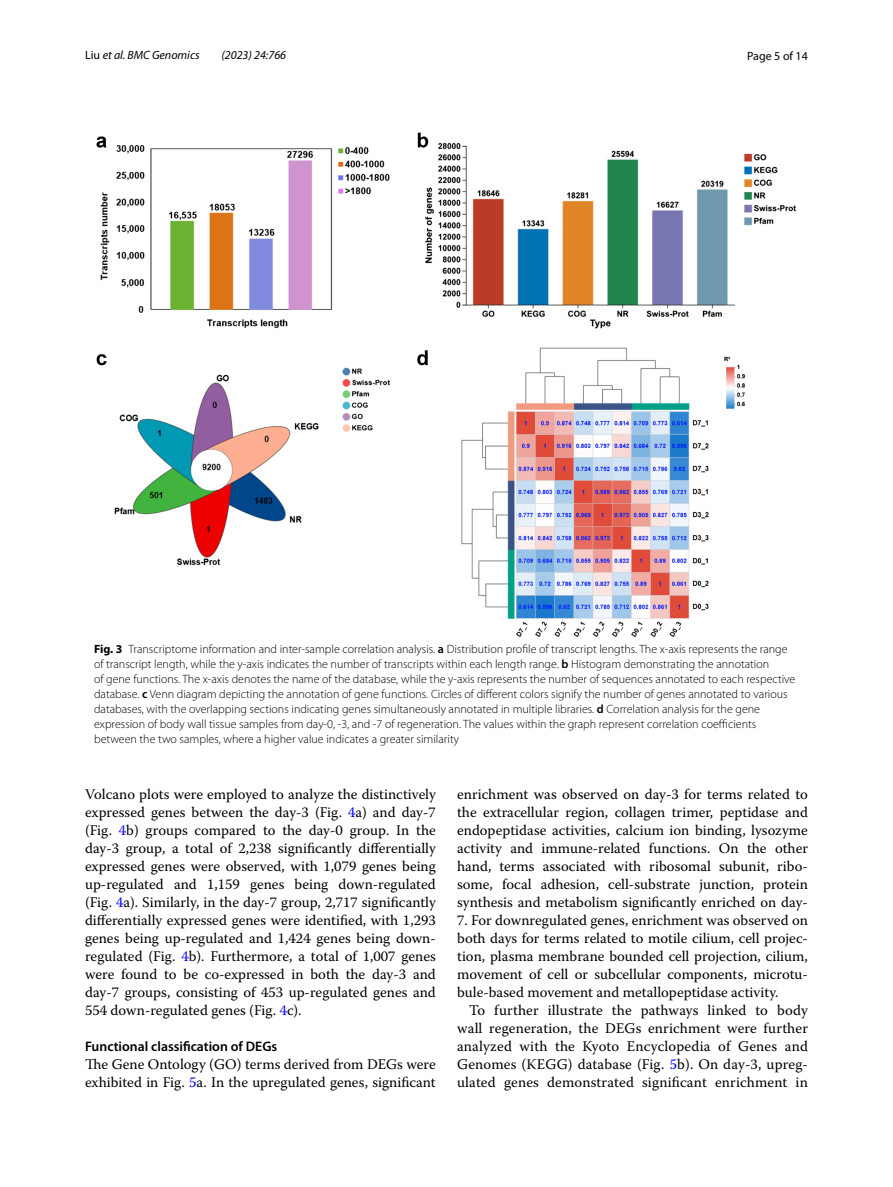
<style>
.page{position:relative;width:893px;height:1187px;background:#fff}
.page>*{position:absolute;margin:0;border:0;box-sizing:border-box;transform-origin:0 0}
.t1{font:14.7px/18px "Warnock Pro";color:#000;text-align:justify}
.t2{font:600 13.8px "Myriad Pro";color:#000}
.t3{font:300 12px/15px "Myriad Pro";color:#000}
.t4{font:italic 12px "Myriad Pro";color:#000}
.t5{font:12px "Myriad Pro";color:#000}
.s1{font-style:normal}
.s2{font-weight:700}
.s3{font-weight:600}
.s4{color:#00f}
</style>
<div class="page">
<img style="left:96px;top:133px;width:700px;height:504px">
<p class="t4" style="left:85px;top:48px;width:116px"><span class="s1">Liu</span> et al. BMC Genomics</p>
<p class="t4" style="left:221px;top:48px;width:66px">(2023) 24:766</p>
<p class="t5" style="left:747px;top:48px;width:62px">Page 5 of 14</p>
<p class="t3" style="left:94px;top:641px;width:703px"><span class="s2">Fig. 3</span> Transcriptome information and inter-sample correlation analysis. <span class="s3">a</span> Distribution profile of transcript lengths. The x-axis represents the range of transcript length, while the y-axis indicates the number of transcripts within each length range. <span class="s3">b</span> Histogram demonstrating the annotation<br>of gene functions. The x-axis denotes the name of the database, while the y-axis represents the number of sequences annotated to each respective database. <span class="s3">c</span> Venn diagram depicting the annotation of gene functions. Circles of different colors signify the number of genes annotated to various databases, with the overlapping sections indicating genes simultaneously annotated in multiple libraries. <span class="s3">d</span> Correlation analysis for the gene expression of body wall tissue samples from day-0, -3, and -7 of regeneration. The values within the graph represent correlation coefficients between the two samples, where a higher value indicates a greater similarity</p>
<p class="t1" style="left:85px;top:785px;width:352px">Volcano plots were employed to analyze the distinctively expressed genes between the day-3 (Fig. <span class="s4">4</span>a) and day-7 (Fig. <span class="s4">4</span>b) groups compared to the day-0 group. In the day-3 group, a total of 2,238 significantly differentially expressed genes were observed, with 1,079 genes being up-regulated and 1,159 genes being down-regulated (Fig. <span class="s4">4</span>a). Similarly, in the day-7 group, 2,717 significantly differentially expressed genes were identified, with 1,293 genes being up-regulated and 1,424 genes being down&shy;regulated (Fig. <span class="s4">4</span>b). Furthermore, a total of 1,007 genes were found to be co-expressed in both the day-3 and day-7 groups, consisting of 453 up-regulated genes and 554 down-regulated genes (Fig. <span class="s4">4</span>c).</p>
<p class="t2" style="left:85px;top:1037px;width:194px">Functional classification of DEGs</p>
<p class="t1" style="left:85px;top:1055px;width:352px">The Gene Ontology (GO) terms derived from DEGs were exhibited in Fig. <span class="s4">5</span>a. In the upregulated genes, significant</p>
<p class="t1" style="left:457px;top:785px;width:352px">enrichment was observed on day-3 for terms related to the extracellular region, collagen trimer, peptidase and endopeptidase activities, calcium ion binding, lysozyme activity and immune-related functions. On the other hand, terms associated with ribosomal subunit, ribo&shy;some, focal adhesion, cell-substrate junction, protein synthesis and metabolism significantly enriched on day-</p>
<p class="t1" style="left:457px;top:911px;width:352px">7. For downregulated genes, enrichment was observed on both days for terms related to motile cilium, cell projec&shy;tion, plasma membrane bounded cell projection, cilium, movement of cell or subcellular components, microtu&shy;bule-based movement and metallopeptidase activity.</p>
<p class="t1" style="left:457px;top:1001px;width:352px;text-indent:12px">To further illustrate the pathways linked to body wall regeneration, the DEGs enrichment were further analyzed with the Kyoto Encyclopedia of Genes and Genomes (KEGG) database (Fig. <span class="s4">5</span>b). On day-3, upreg&shy;ulated genes demonstrated significant enrichment in</p>
</div>
